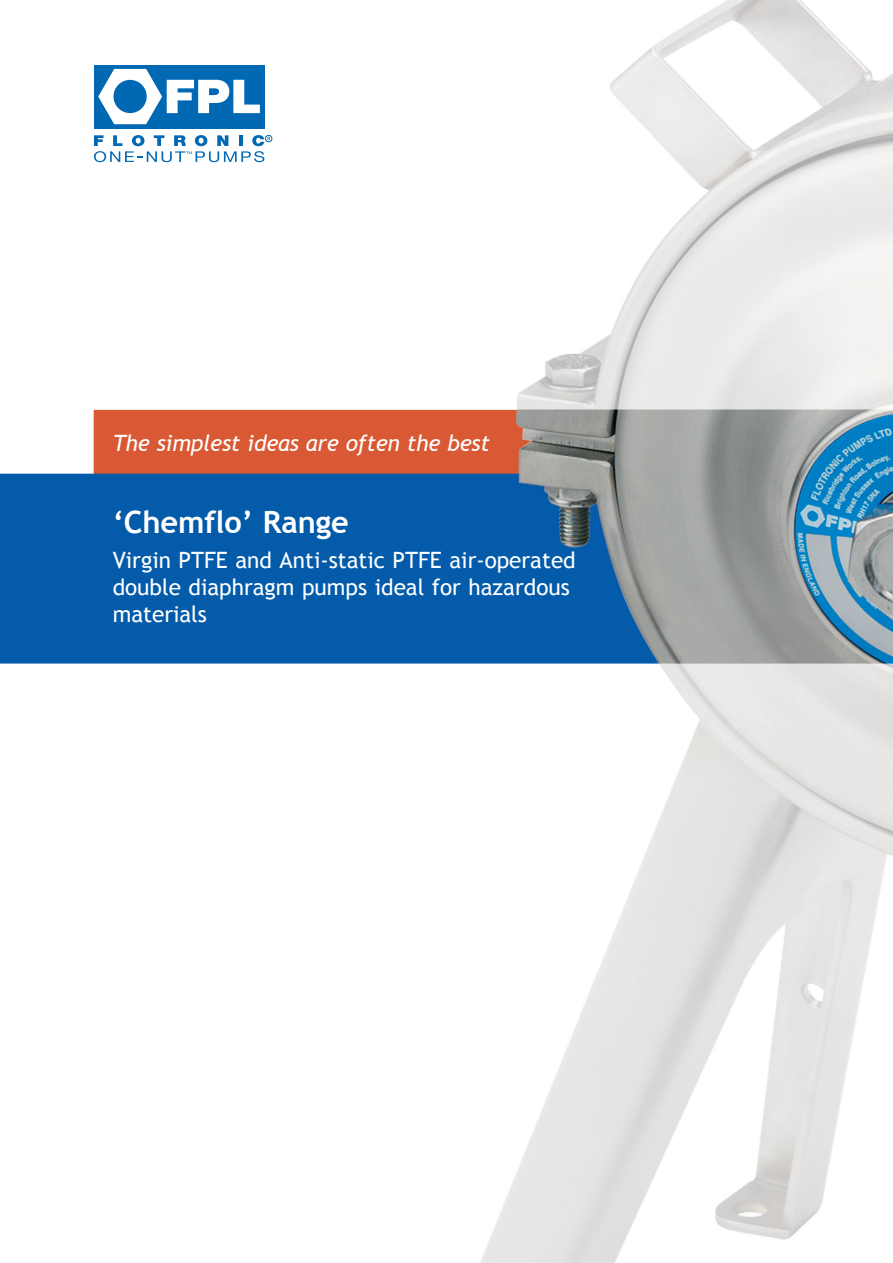
<style>
.page{position:relative;width:893px;height:1263px;background:#fff}
.page>*{position:absolute;margin:0;border:0;box-sizing:border-box;transform-origin:0 0}
.t1{font:700 30.75px "Trebuchet MS";letter-spacing:-.005em;color:#fff}
.t2{font:22.5px/27px "Trebuchet MS";color:#fff}
.t3{font:italic 22.5px "Trebuchet MS";letter-spacing:-.01em;color:#fff}
</style>
<div class="page">
<img style="left:0;top:0;width:893px;height:1263px">
<div style="left:94px;top:65px;width:170px;height:64px;background:#0168b3"></div>
<svg style="left:98px;top:69px;width:162px;height:55px"></svg>
<div style="left:114px;top:80px;width:33px;height:33px;background:#0168b3;border-radius:50%"></div>
<div style="left:265px;top:135px;width:7px;height:7px;border:1px solid #0168b3;border-radius:50%"></div>
<svg style="left:94px;top:135px;width:176px;height:27px"></svg>
<p class="t3" style="left:113px;top:430px;width:379px">The simplest ideas are often the best</p>
<p class="t1" style="left:113px;top:502px;width:238px">‘Chemflo’ Range</p>
<p class="t2" style="left:113px;top:547px;width:465px">Virgin PTFE and Anti-static PTFE air-operated double diaphragm pumps ideal for hazardous materials</p>
</div>
